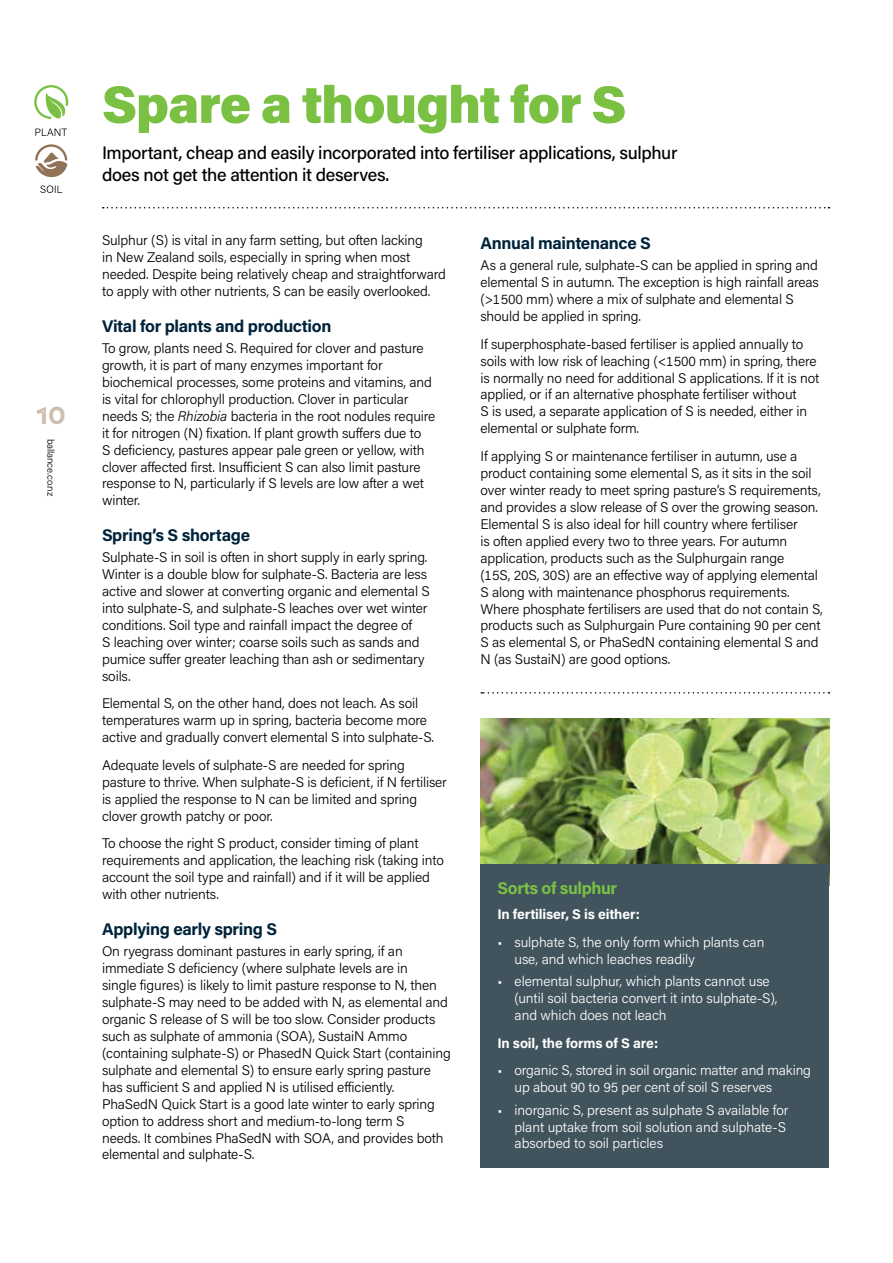
<style>
.page{position:relative;width:893px;height:1263px;background:#fff}
.page>*{position:absolute;margin:0;border:0;box-sizing:border-box;transform-origin:0 0}
.t1{font:900 52.5px "Acumin Pro";letter-spacing:-.02em;color:#7ac143}
.t2{font:30px "Noyh A Cafe Press 1";color:#cbbbac}
.t3{font:500 18px/22.5px "Acumin Pro";letter-spacing:-.02em;color:#000}
.t4{font:700 16.95px "Acumin Pro";letter-spacing:-.02em;color:#00233a}
.t5{font:700 16.95px "Acumin Pro";letter-spacing:-.025em;color:#7ac143}
.t6{font:300 13.95px/17px "Acumin Pro";letter-spacing:-.01em;color:#000}
.t7{font:300 13.95px/17px "Acumin Pro";letter-spacing:-.005em;color:#fff}
.t8{font:700 13.95px "Acumin Pro";letter-spacing:-.01em;color:#fff}
.t9{font:300 9.75px "Acumin Pro";letter-spacing:-.01em;color:#000}
.s1{font-style:italic}
</style>
<div class="page">
<svg style="left:103px;top:207px;width:726px;height:1px"></svg>
<img style="left:480px;top:718px;width:349px;height:146px">
<svg style="left:34px;top:85px;width:34px;height:34px"></svg>
<svg style="left:35px;top:129px;width:32px;height:7px"></svg>
<svg style="left:35px;top:144px;width:32px;height:34px"></svg>
<svg style="left:40px;top:185px;width:22px;height:8px"></svg>
<div style="left:480px;top:864px;width:349px;height:304px;background:#41535d"></div>
<svg style="left:481px;top:692px;width:348px;height:2px"></svg>
<h2 class="t2" style="left:36px;top:397px;width:31px">10</h2>
<p class="t9" style="left:58px;top:439px;width:59px;rotate:90deg">ballance.co.nz</p>
<h1 class="t1" style="left:102px;top:67px;width:526px">Spare a thought for S</h1>
<p class="t3" style="left:102px;top:141px;width:577px">Important, cheap and easily incorporated into fertiliser applications, sulphur does not get the attention it deserves.</p>
<p class="t6" style="left:102px;top:231px;width:345px">Sulphur (S) is vital in any farm setting, but often lacking<br>in New Zealand soils, especially in spring when most needed. Despite being relatively cheap and straightforward to apply with other nutrients, S can be easily overlooked.</p>
<p class="t4" style="left:102px;top:314px;width:231px">Vital for plants and production</p>
<p class="t6" style="left:102px;top:339px;width:335px">To grow, plants need S. Required for clover and pasture growth, it is part of many enzymes important for biochemical processes, some proteins and vitamins, and is vital for chlorophyll production. Clover in particular needs S; the <span class="s1">Rhizobia</span> bacteria in the root nodules require it for nitrogen (N) fixation. If plant growth suffers due to<br>S deficiency, pastures appear pale green or yellow, with clover affected first. Insufficient S can also limit pasture response to N, particularly if S levels are low after a wet winter.</p>
<p class="t4" style="left:102px;top:523px;width:150px">Spring’s S shortage</p>
<p class="t6" style="left:102px;top:548px;width:329px">Sulphate-S in soil is often in short supply in early spring.<br>Winter is a double blow for sulphate-S. Bacteria are less active and slower at converting organic and elemental S into sulphate-S, and sulphate-S leaches over wet winter conditions. Soil type and rainfall impact the degree of<br>S leaching over winter; coarse soils such as sands and pumice suffer greater leaching than ash or sedimentary soils.</p>
<p class="t6" style="left:102px;top:694px;width:334px">Elemental S, on the other hand, does not leach. As soil temperatures warm up in spring, bacteria become more active and gradually convert elemental S into sulphate-S.</p>
<p class="t6" style="left:102px;top:756px;width:346px">Adequate levels of sulphate-S are needed for spring pasture to thrive. When sulphate-S is deficient, if N fertiliser is applied the response to N can be limited and spring clover growth patchy or poor.</p>
<p class="t6" style="left:102px;top:834px;width:343px">To choose the right S product, consider timing of plant requirements and application, the leaching risk (taking into account the soil type and rainfall) and if it will be applied with other nutrients.</p>
<p class="t4" style="left:102px;top:917px;width:177px">Applying early spring S</p>
<p class="t6" style="left:102px;top:942px;width:350px">On ryegrass dominant pastures in early spring, if an immediate S deficiency (where sulphate levels are in<br>single figures) is likely to limit pasture response to N, then sulphate-S may need to be added with N, as elemental and organic S release of S will be too slow. Consider products such as sulphate of ammonia (SOA), SustaiN Ammo (containing sulphate-S) or PhasedN Quick Start (containing sulphate and elemental S) to ensure early spring pasture has sufficient S and applied N is utilised efficiently.<br>PhaSedN Quick Start is a good late winter to early spring option to address short and medium-to-long term S<br>needs. It combines PhaSedN with SOA, and provides both elemental and sulphate-S.</p>
<p class="t4" style="left:480px;top:231px;width:172px">Annual maintenance S</p>
<p class="t6" style="left:480px;top:256px;width:340px">As a general rule, sulphate-S can be applied in spring and elemental S in autumn. The exception is high rainfall areas (&gt;1500 mm) where a mix of sulphate and elemental S should be applied in spring.</p>
<p class="t6" style="left:480px;top:335px;width:340px">If superphosphate-based fertiliser is applied annually to soils with low risk of leaching (&lt;1500 mm) in spring, there is normally no need for additional S applications. If it is not applied, or if an alternative phosphate fertiliser without<br>S is used, a separate application of S is needed, either in elemental or sulphate form.</p>
<p class="t6" style="left:480px;top:447px;width:344px">If applying S or maintenance fertiliser in autumn, use a product containing some elemental S, as it sits in the soil over winter ready to meet spring pasture’s S requirements, and provides a slow release of S over the growing season.<br>Elemental S is also ideal for hill country where fertiliser<br>is often applied every two to three years. For autumn application, products such as the Sulphurgain range<br>(15S, 20S, 30S) are an effective way of applying elemental S along with maintenance phosphorus requirements.<br>Where phosphate fertilisers are used that do not contain S, products such as Sulphurgain Pure containing 90 per cent S as elemental S, or PhaSedN containing elemental S and N (as SustaiN) are good options.</p>
<p class="t5" style="left:497px;top:876px;width:121px">Sorts of sulphur</p>
<p class="t8" style="left:497px;top:904px;width:144px">In fertiliser, S is either:</p>
<p class="t7" style="left:514px;top:933px;width:251px;text-indent:-17px">• sulphate S, the only form which plants can use, and which leaches readily</p>
<p class="t7" style="left:514px;top:972px;width:265px;text-indent:-17px">• elemental sulphur, which plants cannot use (until soil bacteria convert it into sulphate-S), and which does not leach</p>
<p class="t8" style="left:497px;top:1033px;width:162px">In soil, the forms of S are:</p>
<p class="t7" style="left:514px;top:1061px;width:298px;text-indent:-17px">• organic S, stored in soil organic matter and making up about 90 to 95 per cent of soil S reserves</p>
<p class="t7" style="left:514px;top:1101px;width:276px;text-indent:-17px">• inorganic S, present as sulphate S available for plant uptake from soil solution and sulphate-S absorbed to soil particles</p>
</div>
